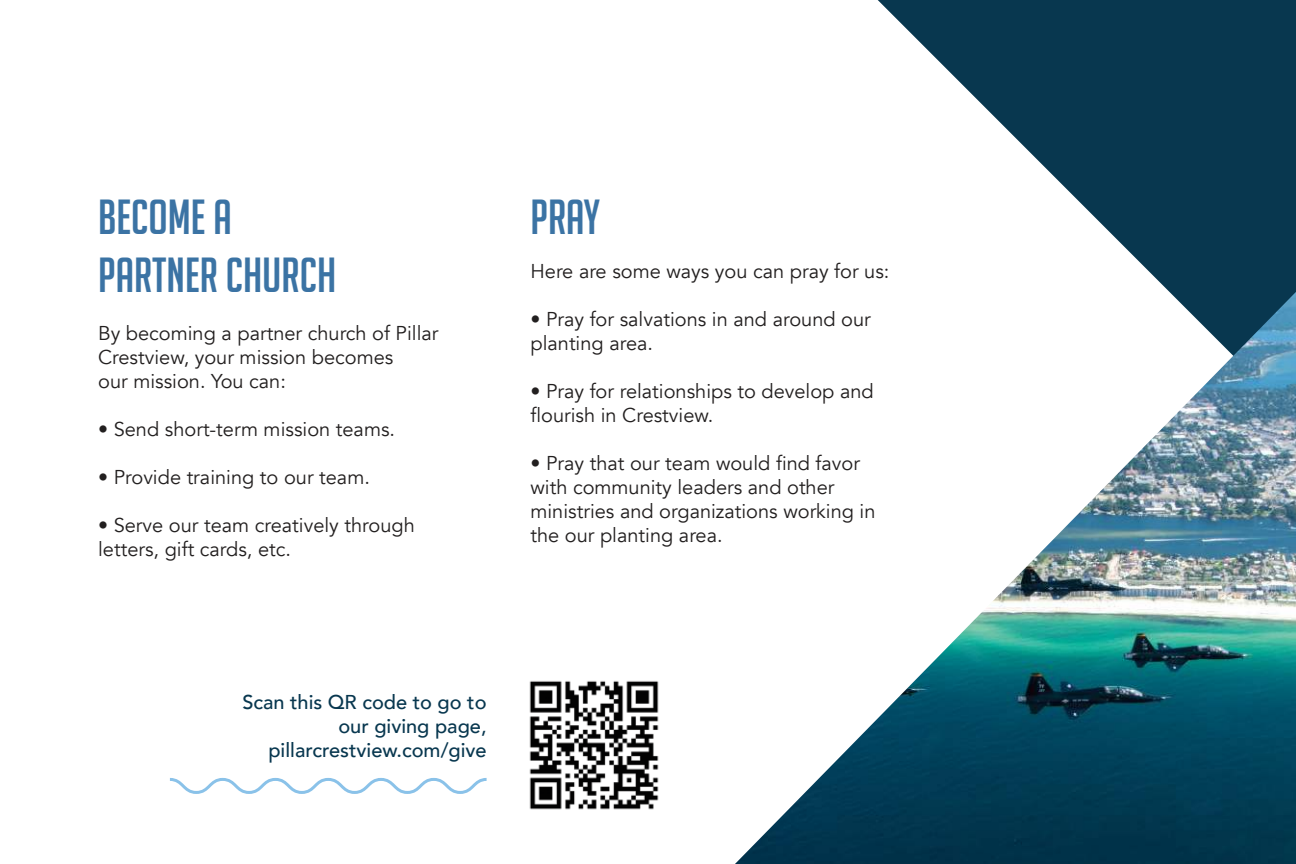
<style>
.page{position:relative;width:1296px;height:864px;background:#fff}
.page>*{position:absolute;margin:0;border:0;box-sizing:border-box;transform-origin:0 0}
.t1{font:48px/57.6px "Big Noodle Titling";color:#3b73a4}
.t2{font:20px/24px "Avenir";color:#221f1f}
.t3{font:500 20px/24px "Avenir";color:#08374f;text-align:right}
</style>
<div class="page">
<svg style="left:878px;top:0;width:418px;height:292px;fill:#08374f"></svg>
<img style="left:735px;top:292px;width:561px;height:572px">
<img style="left:529px;top:681px;width:130px;height:129px">
<svg style="left:170px;top:778px;width:317px;height:16px"></svg>
<h1 class="t1" style="left:98px;top:189px;width:240px">BECOME A<br>PARTNER CHURCH</h1>
<p class="t2" style="left:98px;top:322px;width:342px">By becoming a partner church of Pillar<br>Crestview, your mission becomes<br>our mission. You can:</p>
<p class="t2" style="left:98px;top:417px;width:298px">• Send short-term mission teams.</p>
<p class="t2" style="left:98px;top:466px;width:273px">• Provide training to our team.</p>
<p class="t2" style="left:98px;top:514px;width:318px">• Serve our team creatively through letters, gift cards, etc.</p>
<h1 class="t1" style="left:530px;top:189px;width:71px">PRAY</h1>
<p class="t2" style="left:530px;top:259px;width:360px">Here are some ways you can pray for us:</p>
<p class="t2" style="left:530px;top:309px;width:342px">• Pray for salvations in and around our planting area.</p>
<p class="t2" style="left:530px;top:381px;width:345px">• Pray for relationships to develop and flourish in Crestview.</p>
<p class="t2" style="left:530px;top:451px;width:347px">• Pray that our team would find favor with community leaders and other ministries and organizations working in the our planting area.</p>
<p class="t3" style="left:242px;top:693px;width:246px">Scan this QR code to go to our giving page, pillarcrestview.com/give</p>
</div>
